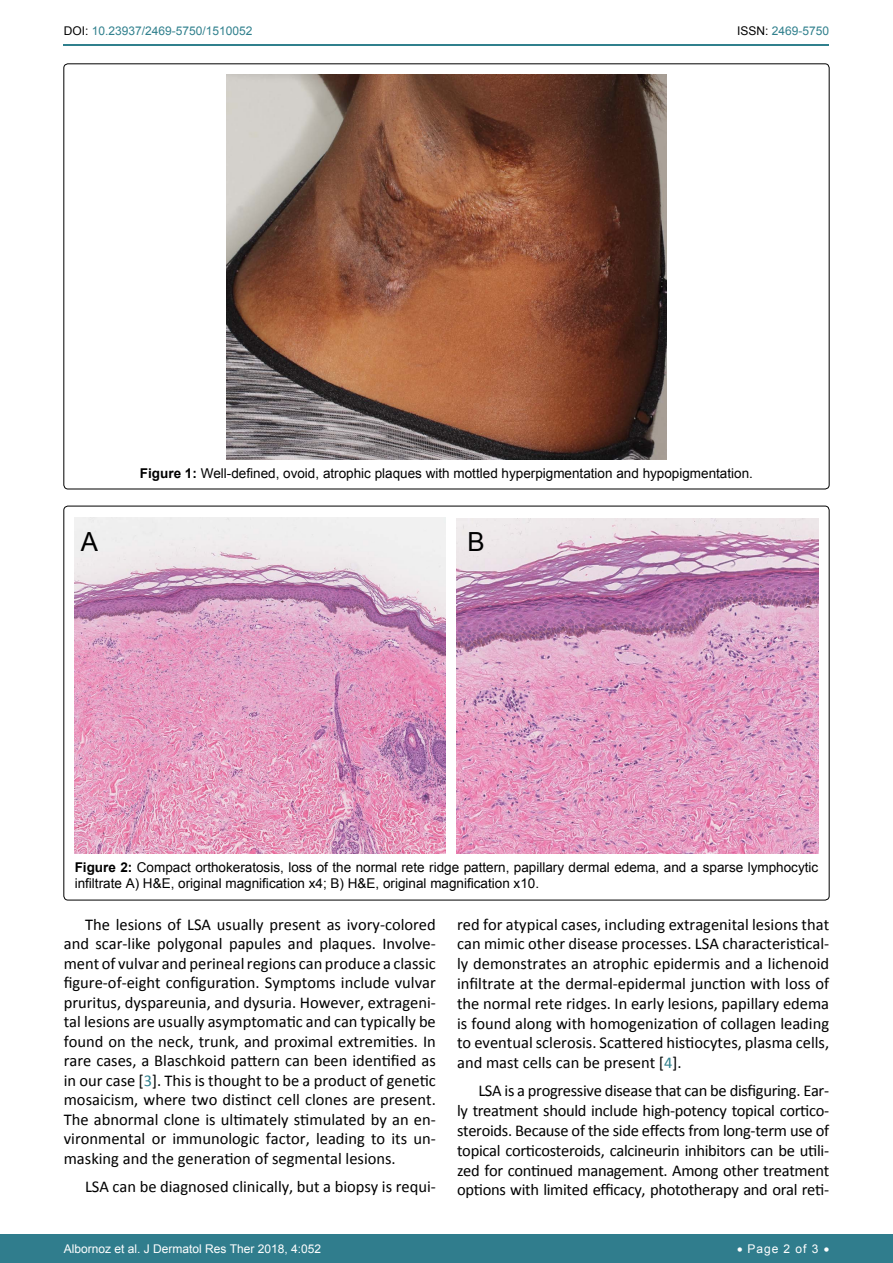
<style>
.page{position:relative;width:893px;height:1263px;background:#fff}
.page>*{position:absolute;margin:0;border:0;box-sizing:border-box;transform-origin:0 0}
.t1{font:26.4px "Arial";color:#000}
.t2{font:16.5px/19.8px "Calibri";color:#000;text-align:justify}
.t3{font:13.5px/16.2px "Arial";color:#000}
.t4{font:12px "Arial";color:#fff}
.t5{font:12px "Arial";color:#30808d}
.s1{color:#000}
.s2{font-weight:700}
.s3{color:#30808d}
</style>
<div class="page">
<hr style="left:64px;top:44px;width:765px;height:2px;background:#30808d">
<div style="left:0;top:1234px;width:893px;height:29px;background:#307d8d"></div>
<img style="left:226px;top:75px;width:441px;height:385px">
<img style="left:75px;top:518px;width:370px;height:336px">
<img style="left:456px;top:518px;width:362px;height:335px">
<p class="t5" style="left:64px;top:23px;width:190px"><span class="s1">DOI:</span> 10.23937/2469-5750/1510052</p>
<p class="t5" style="left:737px;top:23px;width:94px"><span class="s1">ISSN:</span> 2469-5750</p>
<p class="t3" style="left:140px;top:465px;width:615px"><span class="s2">Figure 1:</span> Well-defined, ovoid, atrophic plaques with mottled hyperpigmentation and hypopigmentation.</p>
<h1 class="t1" style="left:81px;top:525px;width:19px">A</h1>
<h1 class="t1" style="left:467px;top:525px;width:19px">B</h1>
<p class="t3" style="left:75px;top:859px;width:745px"><span class="s2">Figure 2:</span> Compact orthokeratosis, loss of the normal rete ridge pattern, papillary dermal edema, and a sparse lymphocytic infiltrate A) H&amp;E, original magnification x4; B) H&amp;E, original magnification x10.</p>
<p class="t2" style="left:64px;top:914px;width:374px;text-indent:21px">The lesions of LSA usually present as ivory-colored and scar-like polygonal papules and plaques. Involve&shy;ment of vulvar and perineal regions can produce a classic figure-of-eight configuration. Symptoms include vulvar pruritus, dyspareunia, and dysuria. However, extrageni&shy;tal lesions are usually asymptomatic and can typically be found on the neck, trunk, and proximal extremities. In rare cases, a Blaschkoid pattern can been identified as in our case [<span class="s3">3</span>]. This is thought to be a product of genetic mosaicism, where two distinct cell clones are present.<br>The abnormal clone is ultimately stimulated by an en&shy;vironmental or immunologic factor, leading to its un&shy;masking and the generation of segmental lesions.</p>
<p class="t2" style="left:85px;top:1176px;width:352px">LSA can be diagnosed clinically, but a biopsy is requi-</p>
<p class="t2" style="left:457px;top:914px;width:374px">red for atypical cases, including extragenital lesions that can mimic other disease processes. LSA characteristical&shy;ly demonstrates an atrophic epidermis and a lichenoid infiltrate at the dermal-epidermal junction with loss of the normal rete ridges. In early lesions, papillary edema is found along with homogenization of collagen leading to eventual sclerosis. Scattered histiocytes, plasma cells, and mast cells can be present [<span class="s3">4</span>].</p>
<p class="t2" style="left:457px;top:1081px;width:374px;text-indent:21px">LSA is a progressive disease that can be disfiguring. Ear&shy;ly treatment should include high-potency topical cortico&shy;steroids. Because of the side effects from long-term use of topical corticosteroids, calcineurin inhibitors can be utili&shy;zed for continued management. Among other treatment options with limited efficacy, phototherapy and oral reti-</p>
<p class="t4" style="left:64px;top:1241px;width:259px">Albornoz et al. J Dermatol Res Ther 2018, 4:052</p>
<p class="t4" style="left:737px;top:1241px;width:94px">• Page 2 of 3 •</p>
</div>
